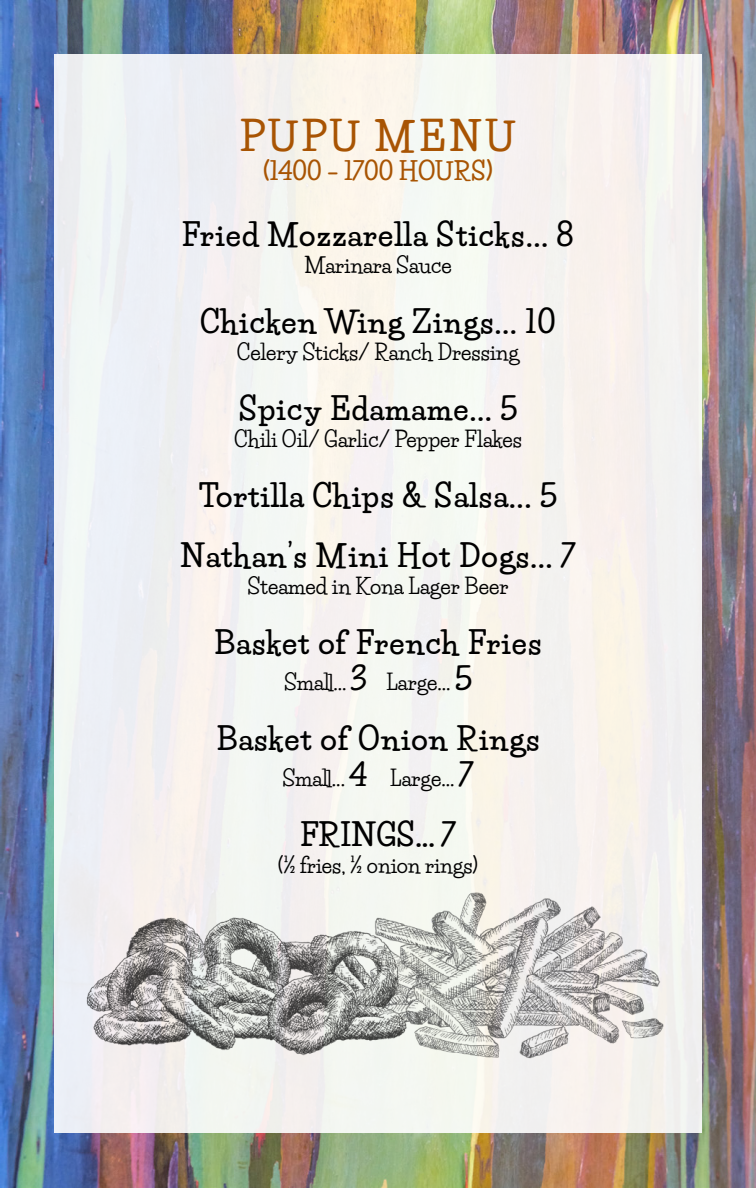
<style>
.page{position:relative;width:756px;height:1188px;background:#fff}
.page>*{position:absolute;margin:0;border:0;box-sizing:border-box;transform-origin:0 0}
.t1{font:800 39px "Life Savers";letter-spacing:.08em;color:#a85403}
.t2{font:800 30px/60px "Life Savers";letter-spacing:.04em;color:#000;text-align:center}
.t3{font:800 24px "Life Savers";color:#a85403}
.t4{font:700 21px "Life Savers";color:#000}
.s1{font-weight:800;font-size:30px}
</style>
<div class="page">
<img style="left:0;top:0;width:756px;height:1188px">
<div style="left:54px;top:54px;width:648px;height:1078px;background:#f4f2f1"></div>
<img style="left:86px;top:886px;width:578px;height:173px">
<h1 class="t1" style="left:240px;top:113px;width:277px">PUPU MENU</h1>
<p class="t3" style="left:263px;top:156px;width:231px">(1400 – 1700 HOURS)</p>
<p class="t2" style="left:182px;top:205px;width:394px">Fried Mozzarella Sticks... 8</p>
<p class="t4" style="left:304px;top:252px;width:149px">Marinara Sauce</p>
<p class="t2" style="left:200px;top:292px;width:357px">Chicken Wing Zings... 10</p>
<p class="t4" style="left:237px;top:339px;width:284px">Celery Sticks/ Ranch Dressing</p>
<p class="t2" style="left:239px;top:379px;width:280px">Spicy Edamame... 5</p>
<p class="t4" style="left:234px;top:426px;width:289px">Chili Oil/ Garlic/ Pepper Flakes</p>
<p class="t2" style="left:180px;top:466px;width:397px">Tortilla Chips &amp; Salsa... 5<br>Nathan’s Mini Hot Dogs... 7</p>
<p class="t4" style="left:248px;top:573px;width:262px">Steamed in Kona Lager Beer</p>
<p class="t2" style="left:214px;top:613px;width:329px">Basket of French Fries</p>
<p class="t4" style="left:284px;top:669px;width:189px">Small... <span class="s1">3</span> Large... <span class="s1">5</span></p>
<p class="t2" style="left:216px;top:709px;width:325px">Basket of Onion Rings</p>
<p class="t4" style="left:283px;top:765px;width:192px">Small... <span class="s1">4</span> Large... <span class="s1">7</span></p>
<p class="t2" style="left:300px;top:805px;width:157px">FRINGS... 7</p>
<p class="t4" style="left:278px;top:852px;width:202px">(½ fries, ½ onion rings)</p>
</div>
